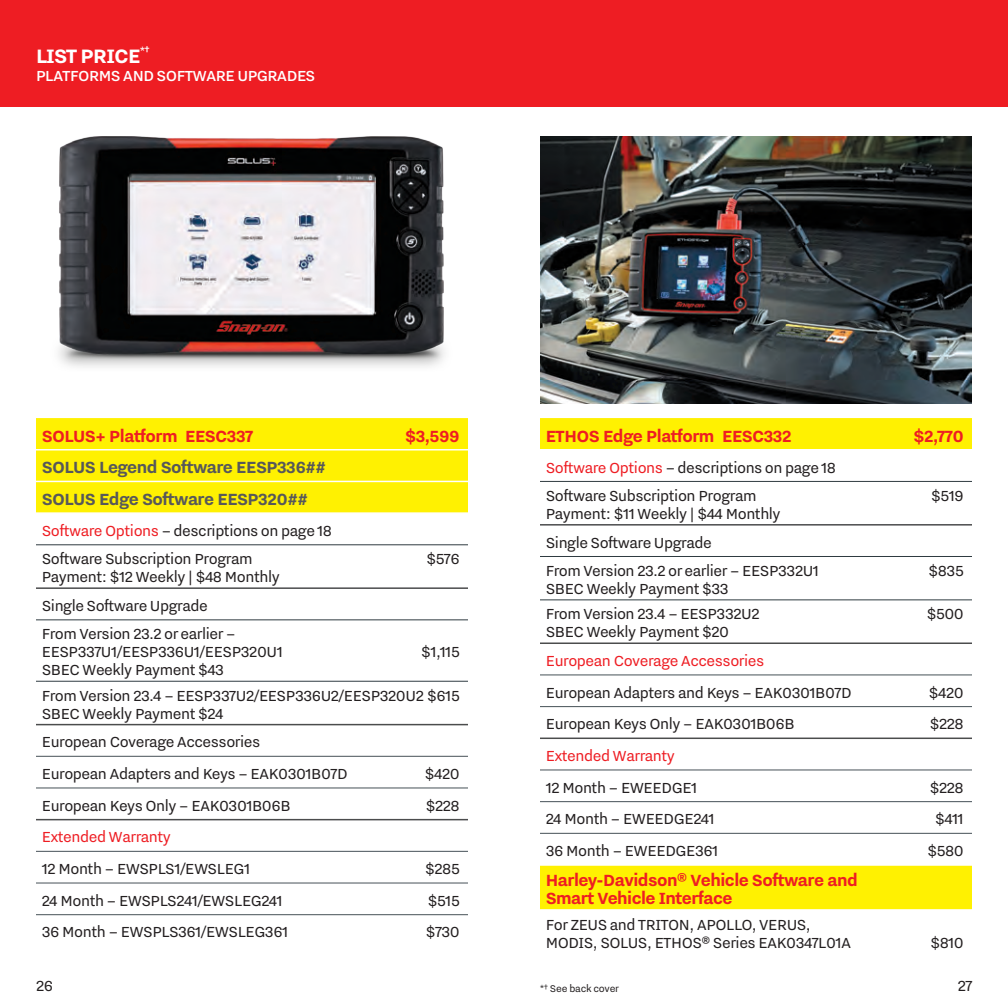
<style>
.page{position:relative;width:1008px;height:1008px;background:#fff}
.page>*{position:absolute;margin:0;border:0;box-sizing:border-box;transform-origin:0 0}
.Page_Headings{font:700 24px "Nitti Grotesk";letter-spacing:-.035em;color:#fff}
.Price_List_Platform_Red{font:700 20px/18px "Nitti Grotesk";letter-spacing:-.025em;color:#ee1d23}
.Price_List_Platform_Grey{font:700 20px "Nitti Grotesk";letter-spacing:-.025em;color:#57585a}
.Paragraph_Pricing{font:18px/18px "Nitti Grotesk";letter-spacing:-.025em;color:#231f20}
.Paragraph_Pricing-2{font:18px "Nitti Grotesk";letter-spacing:-.025em;color:#ee1d23}
.Page_Headings-2{font:500 18px "Nitti Grotesk";letter-spacing:-.03em;color:#fff}
.smallprint{font:12px "Nitti Grotesk";letter-spacing:-.02em;color:#231f20}
.s1{color:#ee1d23}
</style>
<div class="page">
<div style="left:0;top:0;width:1008px;height:107px;background:#ee1d23"></div>
<img style="left:58px;top:136px;width:387px;height:231px">
<img style="left:540px;top:136px;width:432px;height:268px">
<div style="left:36px;top:418px;width:432px;height:94px;background:#fff101"></div>
<hr style="left:36px;top:587px;width:432px;height:2px;background:#4b4c4d">
<hr style="left:36px;top:724px;width:432px;height:1px;background:#4b4c4d">
<hr style="left:36px;top:819px;width:432px;height:1px;background:#4b4c4d">
<hr style="left:36px;top:756px;width:432px;height:1px;background:#465157">
<hr style="left:36px;top:788px;width:432px;height:1px;background:#465157">
<hr style="left:36px;top:851px;width:432px;height:1px;background:#465157">
<hr style="left:36px;top:883px;width:432px;height:1px;background:#465157">
<hr style="left:36px;top:620px;width:432px;height:1px;background:#2f3b41">
<hr style="left:36px;top:681px;width:432px;height:1px;background:#2f3b41">
<hr style="left:36px;top:544px;width:432px;height:1px;background:#2f3b41">
<hr style="left:36px;top:449px;width:432px;height:2px;background:#fff">
<hr style="left:36px;top:481px;width:432px;height:1px;background:#fff">
<hr style="left:36px;top:914px;width:432px;height:1px;background:#465157">
<svg style="left:540px;top:418px;width:432px;height:491px"></svg>
<hr style="left:540px;top:524px;width:432px;height:2px;background:#4b4c4d">
<hr style="left:540px;top:643px;width:432px;height:1px;background:#4b4c4d">
<hr style="left:540px;top:738px;width:432px;height:1px;background:#4b4c4d">
<hr style="left:540px;top:675px;width:432px;height:1px;background:#465157">
<hr style="left:540px;top:706px;width:432px;height:1px;background:#465157">
<hr style="left:540px;top:770px;width:432px;height:1px;background:#465157">
<hr style="left:540px;top:801px;width:432px;height:1px;background:#465157">
<hr style="left:540px;top:556px;width:432px;height:1px;background:#2f3b41">
<hr style="left:540px;top:600px;width:432px;height:1px;background:#2f3b41">
<hr style="left:540px;top:481px;width:432px;height:1px;background:#2f3b41">
<hr style="left:540px;top:449px;width:432px;height:2px;background:#fff">
<hr style="left:540px;top:833px;width:432px;height:1px;background:#465157">
<hr style="left:540px;top:864px;width:432px;height:2px;background:#fff">
<p class="Page_Headings" style="left:36px;top:43px;width:115px">LIST PRICE<sup>*†</sup></p>
<p class="Page_Headings-2" style="left:36px;top:67px;width:281px">PLATFORMS AND SOFTWARE UPGRADES</p>
<p class="Price_List_Platform_Red" style="left:42px;top:426px;width:213px">SOLUS+ Platform EESC337</p>
<p class="Price_List_Platform_Red" style="left:405px;top:426px;width:56px">$3,599</p>
<p class="Price_List_Platform_Grey" style="left:42px;top:456px;width:286px">SOLUS Legend Software EESP336##</p>
<p class="Price_List_Platform_Grey" style="left:42px;top:488px;width:268px">SOLUS Edge Software EESP320##</p>
<p class="Paragraph_Pricing" style="left:42px;top:521px;width:292px"><span class="s1">Software Options</span> – descriptions on page 18</p>
<p class="Paragraph_Pricing" style="left:42px;top:550px;width:212px">Software Subscription Program</p>
<p class="Paragraph_Pricing" style="left:427px;top:550px;width:35px">$576</p>
<p class="Paragraph_Pricing" style="left:42px;top:568px;width:240px">Payment: $12 Weekly | $48 Monthly</p>
<p class="Paragraph_Pricing" style="left:42px;top:596px;width:168px">Single Software Upgrade</p>
<p class="Paragraph_Pricing" style="left:42px;top:625px;width:243px">From Version 23.2 or earlier –<br>EESP337U1/EESP336U1/EESP320U1</p>
<p class="Paragraph_Pricing" style="left:421px;top:643px;width:40px">$1,115</p>
<p class="Paragraph_Pricing" style="left:42px;top:661px;width:184px">SBEC Weekly Payment $43</p>
<p class="Paragraph_Pricing" style="left:42px;top:686px;width:419px">From Version 23.4 – EESP337U2/EESP336U2/EESP320U2 $615</p>
<p class="Paragraph_Pricing" style="left:42px;top:704px;width:183px">SBEC Weekly Payment $24</p>
<p class="Paragraph_Pricing" style="left:42px;top:733px;width:220px">European Coverage Accessories</p>
<p class="Paragraph_Pricing" style="left:42px;top:765px;width:307px">European Adapters and Keys – EAK0301B07D</p>
<p class="Paragraph_Pricing" style="left:425px;top:765px;width:36px">$420</p>
<p class="Paragraph_Pricing" style="left:42px;top:796px;width:250px">European Keys Only – EAK0301B06B</p>
<p class="Paragraph_Pricing" style="left:426px;top:796px;width:36px">$228</p>
<p class="Paragraph_Pricing-2" style="left:42px;top:828px;width:131px">Extended Warranty</p>
<p class="Paragraph_Pricing" style="left:42px;top:860px;width:210px">12 Month – EWSPLS1/EWSLEG1</p>
<p class="Paragraph_Pricing" style="left:425px;top:860px;width:36px">$285</p>
<p class="Paragraph_Pricing" style="left:42px;top:891px;width:242px">24 Month – EWSPLS241/EWSLEG241</p>
<p class="Paragraph_Pricing" style="left:428px;top:891px;width:34px">$515</p>
<p class="Paragraph_Pricing" style="left:42px;top:923px;width:248px">36 Month – EWSPLS361/EWSLEG361</p>
<p class="Paragraph_Pricing" style="left:426px;top:923px;width:36px">$730</p>
<p class="Price_List_Platform_Red" style="left:546px;top:426px;width:247px">ETHOS Edge Platform EESC332</p>
<p class="Price_List_Platform_Red" style="left:914px;top:426px;width:52px">$2,770</p>
<p class="Paragraph_Pricing" style="left:546px;top:458px;width:292px"><span class="s1">Software Options</span> – descriptions on page 18</p>
<p class="Paragraph_Pricing" style="left:546px;top:487px;width:212px">Software Subscription Program</p>
<p class="Paragraph_Pricing" style="left:931px;top:487px;width:34px">$519</p>
<p class="Paragraph_Pricing" style="left:546px;top:505px;width:236px">Payment: $11 Weekly | $44 Monthly</p>
<p class="Paragraph_Pricing" style="left:546px;top:533px;width:168px">Single Software Upgrade</p>
<p class="Paragraph_Pricing" style="left:546px;top:562px;width:275px">From Version 23.2 or earlier – EESP332U1</p>
<p class="Paragraph_Pricing" style="left:929px;top:562px;width:37px">$835</p>
<p class="Paragraph_Pricing" style="left:546px;top:580px;width:184px">SBEC Weekly Payment $33</p>
<p class="Paragraph_Pricing" style="left:546px;top:605px;width:215px">From Version 23.4 – EESP332U2</p>
<p class="Paragraph_Pricing" style="left:927px;top:605px;width:39px">$500</p>
<p class="Paragraph_Pricing" style="left:546px;top:623px;width:185px">SBEC Weekly Payment $20</p>
<p class="Paragraph_Pricing-2" style="left:546px;top:651px;width:220px">European Coverage Accessories</p>
<p class="Paragraph_Pricing" style="left:546px;top:683px;width:307px">European Adapters and Keys – EAK0301B07D</p>
<p class="Paragraph_Pricing" style="left:929px;top:683px;width:36px">$420</p>
<p class="Paragraph_Pricing" style="left:546px;top:715px;width:250px">European Keys Only – EAK0301B06B</p>
<p class="Paragraph_Pricing" style="left:930px;top:715px;width:36px">$228</p>
<p class="Paragraph_Pricing-2" style="left:546px;top:746px;width:131px">Extended Warranty</p>
<p class="Paragraph_Pricing" style="left:546px;top:778px;width:153px">12 Month – EWEEDGE1</p>
<p class="Paragraph_Pricing" style="left:930px;top:778px;width:36px">$228</p>
<p class="Paragraph_Pricing" style="left:546px;top:810px;width:171px">24 Month – EWEEDGE241</p>
<p class="Paragraph_Pricing" style="left:935px;top:810px;width:30px">$411</p>
<p class="Paragraph_Pricing" style="left:546px;top:842px;width:174px">36 Month – EWEEDGE361</p>
<p class="Paragraph_Pricing" style="left:928px;top:842px;width:38px">$580</p>
<p class="Price_List_Platform_Red" style="left:546px;top:871px;width:313px">Harley-Davidson® Vehicle Software and<br>Smart Vehicle Interface</p>
<p class="Paragraph_Pricing" style="left:546px;top:915px;width:307px">For ZEUS and TRITON, APOLLO, VERUS,<br>MODIS, SOLUS, ETHOS® Series EAK0347L01A</p>
<p class="Paragraph_Pricing" style="left:930px;top:933px;width:35px">$810</p>
<p class="Paragraph_Pricing" style="left:36px;top:977px;width:19px">26</p>
<p class="Paragraph_Pricing" style="left:958px;top:977px;width:16px">27</p>
<p class="smallprint" style="left:540px;top:982px;width:81px">*† See back cover</p>
</div>
